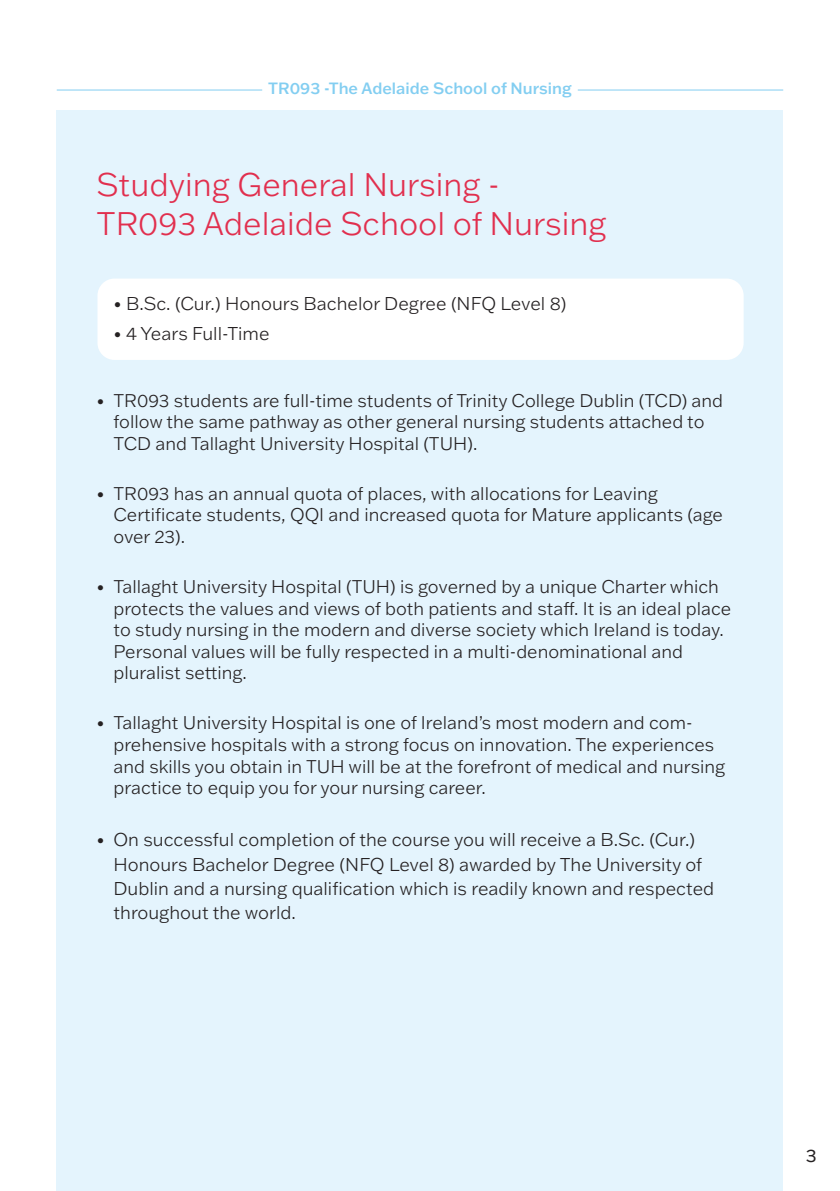
<style>
.page{position:relative;width:840px;height:1191px;background:#fff}
.page>*{position:absolute;margin:0;border:0;box-sizing:border-box;transform-origin:0 0}
.t1{font:300 32px/38.4px "Franklin Gothic ATF";color:#e12f4e}
.body{font:300 18.2px/24px "Franklin Gothic ATF";color:#252122}
.t2{font:300 18px/21.6px "Franklin Gothic ATF";color:#252122}
.t3{font:18px "Franklin Gothic ATF";color:#252122}
.t4{font:500 16px "Franklin Gothic ATF";color:#83cef1}
</style>
<div class="page">
<div style="left:57px;top:111px;width:725px;height:1080px;background:#e4f4fd"></div>
<hr style="left:577px;top:90px;width:205px;height:1px;background:#83cef1">
<hr style="left:57px;top:90px;width:205px;height:1px;background:#83cef1">
<div style="left:97px;top:278px;width:646px;height:82px;background:#fff;border-radius:17px"></div>
<p class="t4" style="left:268px;top:78px;width:305px">TR093 -The Adelaide School of Nursing</p>
<p class="t1" style="left:96px;top:165px;width:511px">Studying General Nursing -<br>TR093 Adelaide School of Nursing</p>
<p class="body" style="left:113px;top:291px;width:454px">• B.Sc. (Cur.) Honours Bachelor Degree (NFQ Level 8)</p>
<p class="body" style="left:113px;top:321px;width:157px">• 4 Years Full-Time</p>
<p class="t2" style="left:113px;top:389px;width:611px;text-indent:-17px">• TR093 students are full-time students of Trinity College Dublin (TCD) and follow the same pathway as other general nursing students attached to<br>TCD and Tallaght University Hospital (TUH).</p>
<p class="t2" style="left:113px;top:482px;width:610px;text-indent:-17px">• TR093 has an annual quota of places, with allocations for Leaving<br>Certificate students, QQI and increased quota for Mature applicants (age over 23).</p>
<p class="t2" style="left:113px;top:575px;width:619px;text-indent:-17px">• Tallaght University Hospital (TUH) is governed by a unique Charter which protects the values and views of both patients and staff. It is an ideal place to study nursing in the modern and diverse society which Ireland is today.<br>Personal values will be fully respected in a multi-denominational and pluralist setting.</p>
<p class="t2" style="left:113px;top:711px;width:612px;text-indent:-17px">• Tallaght University Hospital is one of Ireland’s most modern and com&shy;prehensive hospitals with a strong focus on innovation. The experiences and skills you obtain in TUH will be at the forefront of medical and nursing practice to equip you for your nursing career.</p>
<p class="body" style="left:113px;top:827px;width:602px;text-indent:-17px">• On successful completion of the course you will receive a B.Sc. (Cur.)<br>Honours Bachelor Degree (NFQ Level 8) awarded by The University of Dublin and a nursing qualification which is readily known and respected throughout the world.</p>
<p class="t3" style="left:805px;top:1143px;width:12px">3</p>
</div>
